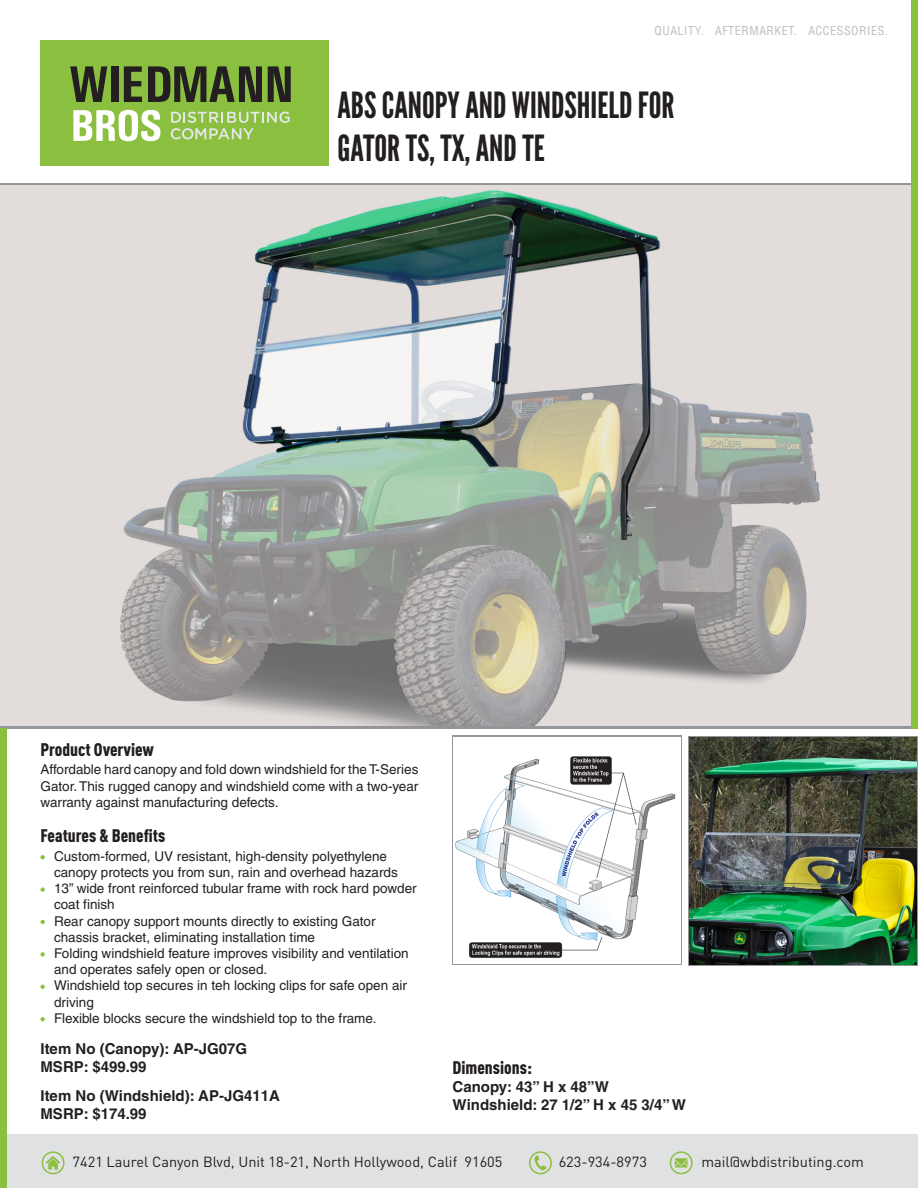
<style>
.page{position:relative;width:918px;height:1188px;background:#fff}
.page>*{position:absolute;margin:0;border:0;box-sizing:border-box;transform-origin:0 0}
.t1{font:36px/43.2px "League Gothic";color:#231f20}
.Heading2{font:900 condensed 18px "DINOT";color:#231f20}
.t2{font:700 15px "Helvetica";color:#231f20}
.t3{font:14.55px "DINOT";color:#231f20}
.bb{font:13.5px/16.2px "Helvetica";color:#231f20}
.bodycopy{font:13.5px/16.2px "Helvetica";color:#231f20;text-align:justify}
.t4{font:condensed 12px "Helvetica";letter-spacing:.05em;color:#bcbdc0}
</style>
<div class="page">
<div style="left:40px;top:40px;width:289px;height:126px;background:#8abf3f"></div>
<svg style="left:70px;top:66px;width:37px;height:36px"></svg>
<div style="left:111px;top:66px;width:7px;height:36px;background:#231f20"></div>
<svg style="left:124px;top:66px;width:18px;height:36px"></svg>
<svg style="left:148px;top:66px;width:114px;height:36px"></svg>
<svg style="left:268px;top:66px;width:23px;height:36px"></svg>
<svg style="left:73px;top:110px;width:87px;height:31px"></svg>
<svg style="left:171px;top:112px;width:119px;height:28px"></svg>
<div style="left:0;top:1134px;width:918px;height:54px;background:#e0e1e3"></div>
<svg style="left:675px;top:1158px;width:13px;height:9px"></svg>
<div style="left:670px;top:1151px;width:23px;height:23px;border:1px solid #8abf3f;border-radius:50%"></div>
<svg style="left:46px;top:1156px;width:14px;height:14px"></svg>
<div style="left:42px;top:1151px;width:23px;height:23px;border:1px solid #8abf3f;border-radius:50%"></div>
<svg style="left:534px;top:1155px;width:12px;height:15px"></svg>
<div style="left:529px;top:1151px;width:23px;height:23px;border:1px solid #8abf3f;border-radius:50%"></div>
<svg style="left:41px;top:855px;width:4px;height:4px"></svg>
<svg style="left:41px;top:887px;width:4px;height:5px"></svg>
<svg style="left:41px;top:920px;width:4px;height:4px"></svg>
<svg style="left:41px;top:952px;width:4px;height:5px"></svg>
<svg style="left:41px;top:985px;width:4px;height:4px"></svg>
<svg style="left:41px;top:1017px;width:4px;height:4px"></svg>
<img style="left:0;top:186px;width:911px;height:540px">
<div style="left:0;top:728px;width:7px;height:460px;background:#8abf3f"></div>
<div style="left:911px;top:0;width:7px;height:728px;background:#8abf3f"></div>
<svg style="left:688px;top:736px;width:230px;height:230px"></svg>
<img style="left:455px;top:756px;width:221px;height:202px">
<img style="left:690px;top:737px;width:227px;height:227px">
<p class="t4" style="left:654px;top:23px;width:235px">QUALITY. AFTERMARKET. ACCESSORIES.</p>
<p class="t1" style="left:338px;top:84px;width:339px">ABS CANOPY AND WINDSHIELD FOR<br>GATOR TS, TX, AND TE</p>
<p class="Heading2" style="left:40px;top:739px;width:115px">Product Overview</p>
<p class="bodycopy" style="left:40px;top:762px;width:379px">Affordable hard canopy and fold down windshield for the T-Series Gator. This rugged canopy and windshield come with a two-year warranty against manufacturing defects.</p>
<p class="Heading2" style="left:40px;top:824px;width:126px">Features &amp; Benefits</p>
<p class="bb" style="left:54px;top:848px;width:345px">Custom-formed, UV resistant, high-density polyethylene canopy protects you from sun, rain and overhead hazards</p>
<p class="bb" style="left:54px;top:880px;width:364px">13” wide front reinforced tubular frame with rock hard powder coat finish</p>
<p class="bb" style="left:54px;top:913px;width:323px">Rear canopy support mounts directly to existing Gator chassis bracket, eliminating installation time</p>
<p class="bb" style="left:54px;top:945px;width:356px">Folding windshield feature improves visibility and ventilation and operates safely open or closed.</p>
<p class="bb" style="left:54px;top:978px;width:355px">Windshield top secures in teh locking clips for safe open air driving</p>
<p class="bb" style="left:54px;top:1010px;width:324px">Flexible blocks secure the windshield top to the frame.</p>
<p class="t2" style="left:40px;top:1040px;width:208px">Item No (Canopy): AP-JG07G</p>
<p class="t2" style="left:40px;top:1058px;width:108px">MSRP: $499.99</p>
<p class="t2" style="left:40px;top:1086px;width:241px">Item No (Windshield): AP-JG411A</p>
<p class="t2" style="left:40px;top:1104px;width:108px">MSRP: $174.99</p>
<p class="Heading2" style="left:453px;top:1056px;width:81px">Dimensions:</p>
<p class="t2" style="left:453px;top:1077px;width:158px">Canopy: 43” H x 48”W</p>
<p class="t2" style="left:453px;top:1095px;width:235px">Windshield: 27 1/2” H x 45 3/4” W</p>
<p class="t3" style="left:73px;top:1152px;width:431px">7421 Laurel Canyon Blvd, Unit 18-21, North Hollywood, Calif 91605</p>
<p class="t3" style="left:559px;top:1152px;width:90px">623-934-8973</p>
<p class="t3" style="left:701px;top:1152px;width:164px">mail@wbdistributing.com</p>
</div>
